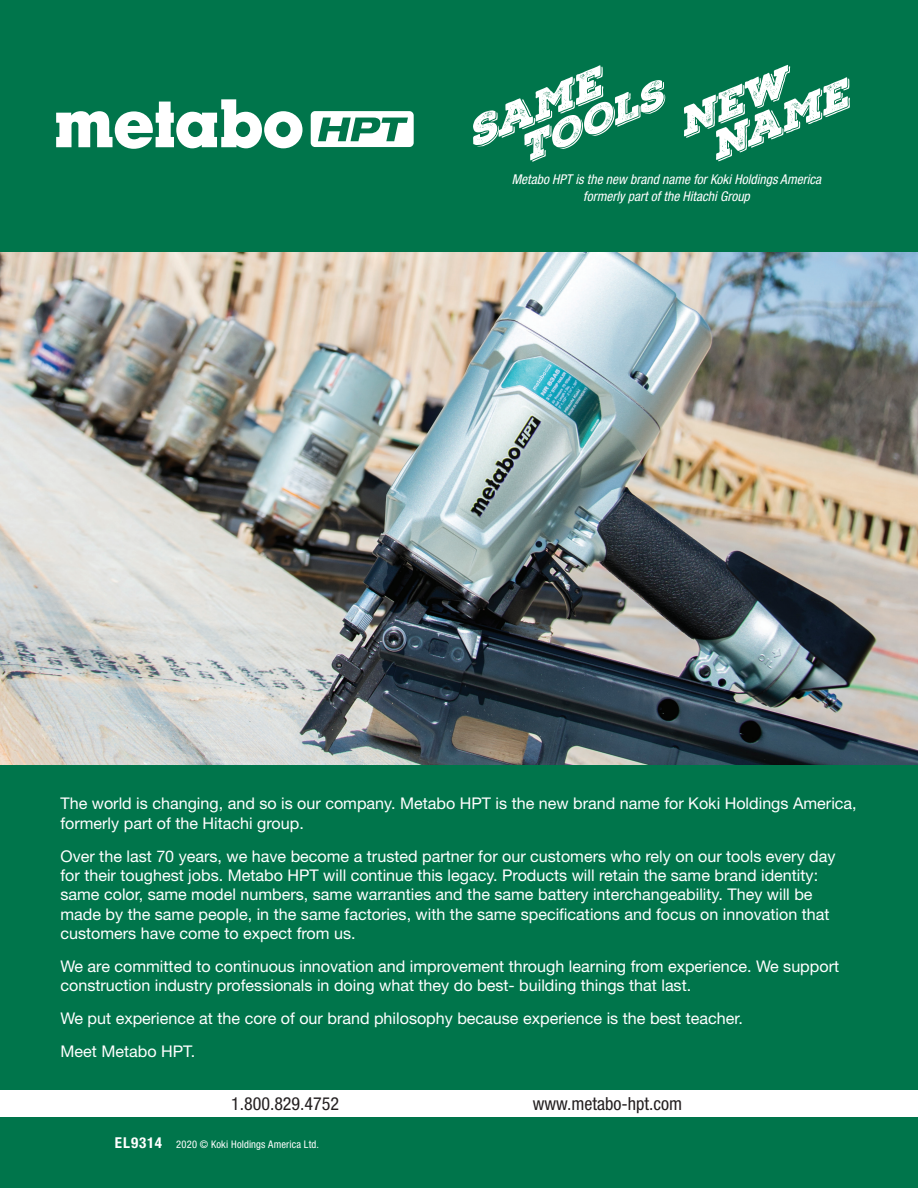
<style>
.page{position:relative;width:918px;height:1188px;background:#00754b}
.page>*{position:absolute;margin:0;border:0;box-sizing:border-box;transform-origin:0 0}
.t1{font:condensed 18px "Helvetica Neue LT Std";color:#231f20}
.t2{font:16.2px/19.4px "Helvetica Neue LT Std";color:#fff}
.t3{font:italic condensed 13.5px "Helvetica Neue LT Std";color:#fff}
.t4{font:condensed 10.5px "Helvetica Neue LT Std";letter-spacing:.015em;color:#fff}
.s1{font-weight:700;font-size:15px}
</style>
<div class="page">
<div style="left:0;top:1090px;width:918px;height:27px;background:#fff"></div>
<img style="left:0;top:253px;width:918px;height:512px">
<svg style="left:473px;top:65px;width:192px;height:97px"></svg>
<svg style="left:684px;top:65px;width:166px;height:96px"></svg>
<svg style="left:311px;top:111px;width:103px;height:36px"></svg>
<svg style="left:56px;top:99px;width:246px;height:50px"></svg>
<p class="t3" style="left:512px;top:172px;width:311px">Metabo HPT is the new brand name for Koki Holdings America</p>
<p class="t3" style="left:583px;top:188px;width:168px">formerly part of the Hitachi Group</p>
<p class="t2" style="left:60px;top:794px;width:798px">The world is changing, and so is our company. Metabo HPT is the new brand name for Koki Holdings America, formerly part of the Hitachi group.</p>
<p class="t2" style="left:60px;top:846px;width:777px">Over the last 70 years, we have become a trusted partner for our customers who rely on our tools every day for their toughest jobs. Metabo HPT will continue this legacy. Products will retain the same brand identity: same color, same model numbers, same warranties and the same battery interchangeability. They will be made by the same people, in the same factories, with the same specifications and focus on innovation that customers have come to expect from us.</p>
<p class="t2" style="left:60px;top:956px;width:780px">We are committed to continuous innovation and improvement through learning from experience. We support construction industry professionals in doing what they do best- building things that last.</p>
<p class="t2" style="left:60px;top:1008px;width:684px">We put experience at the core of our brand philosophy because experience is the best teacher.</p>
<p class="t2" style="left:60px;top:1041px;width:136px">Meet Metabo HPT.</p>
<p class="t1" style="left:231px;top:1093px;width:109px">1.800.829.4752</p>
<p class="t1" style="left:533px;top:1093px;width:151px">www.metabo-hpt.com</p>
<p class="t4" style="left:115px;top:1138px;width:206px"><span class="s1">EL9314</span> 2020 © Koki Holdings America Ltd.</p>
</div>
